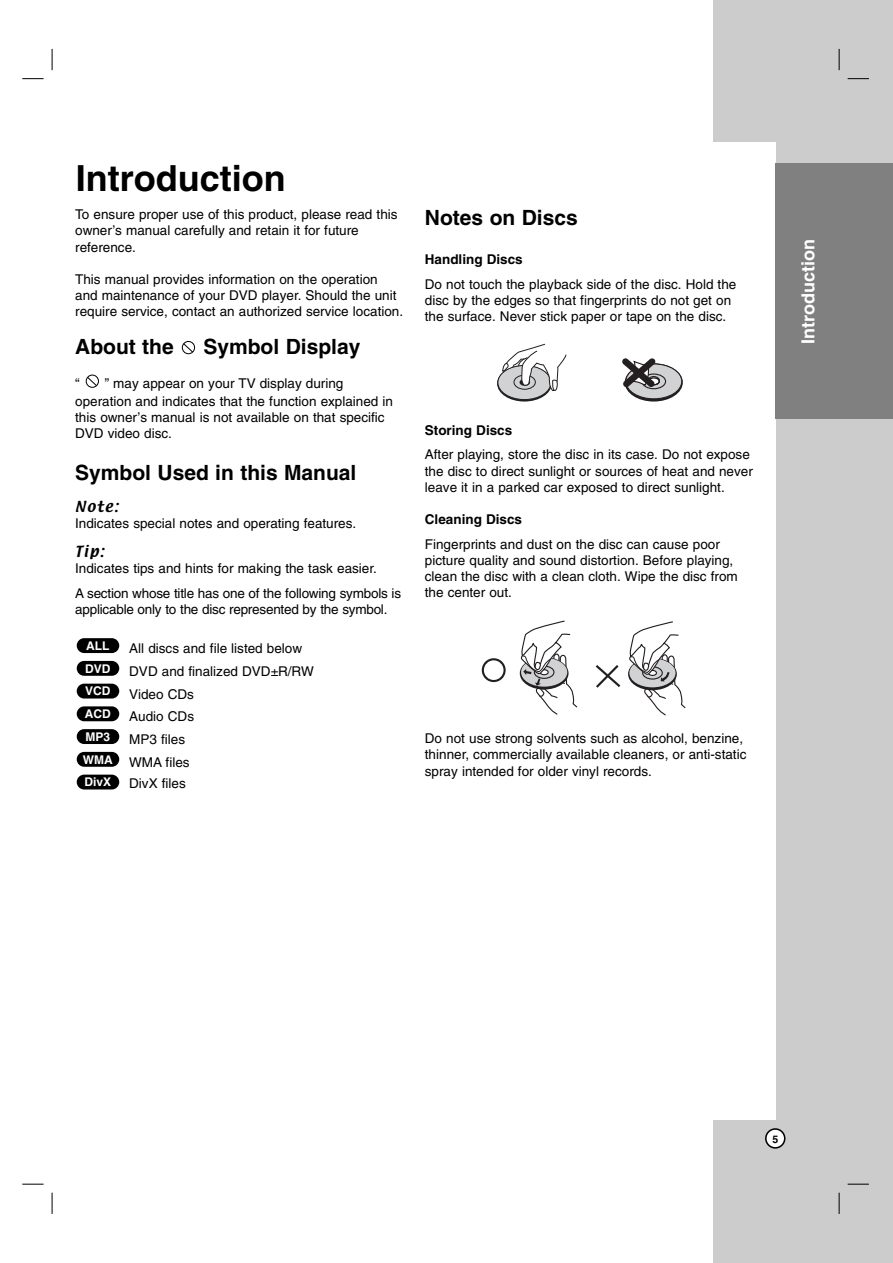
<style>
.page{position:relative;width:893px;height:1263px;background:#fff}
.page>*{position:absolute;margin:0;border:0;box-sizing:border-box;transform-origin:0 0}
.t1{font:700 36px "Helvetica";color:#000}
.t2{font:700 21px "Helvetica";color:#000}
.t3{font:700 18px "Helvetica";color:#fff}
.t4{font:13.5px/16.2px "Helvetica";color:#000}
.t5{font:700 13.5px "Helvetica";color:#000}
.t6{font:13.5px "Textile";letter-spacing:.105em;color:#000}
.t7{font:700 12px "Helvetica";color:#fff}
.t8{font:700 10.5px "Helvetica";color:#000}
</style>
<div class="page">
<div style="left:713px;top:0;width:179px;height:1263px;background:#ccc"></div>
<div style="left:638px;top:142px;width:137px;height:978px;background:#fff"></div>
<svg style="left:52px;top:49px;width:1px;height:21px"></svg>
<svg style="left:838px;top:49px;width:1px;height:21px"></svg>
<svg style="left:52px;top:1193px;width:1px;height:21px"></svg>
<svg style="left:838px;top:1193px;width:1px;height:21px"></svg>
<svg style="left:22px;top:78px;width:22px;height:1px"></svg>
<svg style="left:847px;top:78px;width:21px;height:1px"></svg>
<svg style="left:22px;top:1184px;width:22px;height:1px"></svg>
<svg style="left:847px;top:1184px;width:21px;height:1px"></svg>
<svg style="left:765px;top:1128px;width:20px;height:21px"></svg>
<div style="left:77px;top:775px;width:42px;height:15px;background:#000;border-radius:7px"></div>
<div style="left:77px;top:752px;width:42px;height:15px;background:#000;border-radius:7px"></div>
<div style="left:77px;top:729px;width:42px;height:15px;background:#000;border-radius:7px"></div>
<div style="left:77px;top:706px;width:42px;height:15px;background:#000;border-radius:7px"></div>
<div style="left:77px;top:684px;width:42px;height:15px;background:#000;border-radius:7px"></div>
<div style="left:77px;top:661px;width:42px;height:15px;background:#000;border-radius:7px"></div>
<div style="left:77px;top:638px;width:42px;height:15px;background:#000;border-radius:7px"></div>
<svg style="left:86px;top:375px;width:13px;height:12px"></svg>
<svg style="left:87px;top:377px;width:10px;height:9px"></svg>
<svg style="left:182px;top:341px;width:13px;height:13px"></svg>
<svg style="left:183px;top:343px;width:10px;height:10px"></svg>
<svg style="left:497px;top:366px;width:54px;height:36px"></svg>
<svg style="left:498px;top:366px;width:53px;height:34px"></svg>
<div style="left:497px;top:365px;width:54px;height:35px;border:1px solid #231f20;border-radius:50%"></div>
<svg style="left:502px;top:344px;width:64px;height:48px"></svg>
<svg style="left:624px;top:363px;width:58px;height:39px"></svg>
<div style="left:626px;top:364px;width:55px;height:35px;background:#d1d2d4;border-radius:50%"></div>
<div style="left:625px;top:364px;width:57px;height:35px;border:1px solid #231f20;border-radius:50%"></div>
<div style="left:641px;top:374px;width:25px;height:15px;border:1px solid #231f20;border-radius:50%"></div>
<svg style="left:622px;top:358px;width:38px;height:32px"></svg>
<svg style="left:520px;top:621px;width:58px;height:94px"></svg>
<svg style="left:482px;top:658px;width:23px;height:24px"></svg>
<svg style="left:595px;top:665px;width:25px;height:23px"></svg>
<svg style="left:628px;top:621px;width:57px;height:94px"></svg>
<div style="left:775px;top:164px;width:117px;height:255px;background:#808080"></div>
<h1 class="t1" style="left:76px;top:166px;width:211px">Introduction</h1>
<p class="t4" style="left:75px;top:208px;width:324px">To ensure proper use of this product, please read this owner’s manual carefully and retain it for future reference.</p>
<p class="t4" style="left:75px;top:272px;width:329px">This manual provides information on the operation and maintenance of your DVD player. Should the unit require service, contact an authorized service location.</p>
<h2 class="t2" style="left:75px;top:339px;width:100px">About the</h2>
<h2 class="t2" style="left:203px;top:339px;width:158px">Symbol Display</h2>
<p class="t4" style="left:75px;top:376px;width:6px">“</p>
<p class="t4" style="left:75px;top:375px;width:319px;line-height:18.1px;text-indent:29px">” may appear on your TV display during operation and indicates that the function explained in</p>
<p class="t4" style="left:75px;top:411px;width:311px">this owner’s manual is not available on that specific<br>DVD video disc.</p>
<h2 class="t2" style="left:75px;top:465px;width:283px">Symbol Used in this Manual</h2>
<p class="t6" style="left:75px;top:500px;width:44px">Note:</p>
<p class="t4" style="left:75px;top:517px;width:282px">Indicates special notes and operating features.</p>
<p class="t6" style="left:75px;top:545px;width:30px">Tip:</p>
<p class="t4" style="left:75px;top:557px;width:327px;line-height:24.8px">Indicates tips and hints for making the task easier.<br>A section whose title has one of the following symbols is</p>
<p class="t4" style="left:75px;top:603px;width:314px">applicable only to the disc represented by the symbol.</p>
<p class="t4" style="left:129px;top:638px;width:186px;line-height:22.8px">All discs and file listed below<br>DVD and finalized DVD±R/RW<br>Video CDs<br>Audio CDs<br>MP3 files<br>WMA files</p>
<p class="t4" style="left:129px;top:776px;width:58px">DivX files</p>
<p class="t7" style="left:86px;top:641px;width:25px">ALL</p>
<p class="t7" style="left:85px;top:664px;width:27px">DVD</p>
<p class="t7" style="left:85px;top:687px;width:27px">VCD</p>
<p class="t7" style="left:85px;top:710px;width:27px">ACD</p>
<p class="t7" style="left:86px;top:732px;width:26px">MP3</p>
<p class="t7" style="left:83px;top:756px;width:31px">WMA</p>
<p class="t7" style="left:85px;top:778px;width:28px">DivX</p>
<h2 class="t2" style="left:425px;top:210px;width:154px">Notes on Discs</h2>
<p class="t5" style="left:425px;top:254px;width:99px">Handling Discs</p>
<p class="t4" style="left:425px;top:277px;width:313px">Do not touch the playback side of the disc. Hold the disc by the edges so that fingerprints do not get on the surface. Never stick paper or tape on the disc.</p>
<p class="t5" style="left:425px;top:425px;width:89px">Storing Discs</p>
<p class="t4" style="left:425px;top:448px;width:329px">After playing, store the disc in its case. Do not expose the disc to direct sunlight or sources of heat and never leave it in a parked car exposed to direct sunlight.</p>
<p class="t5" style="left:425px;top:514px;width:99px">Cleaning Discs</p>
<p class="t4" style="left:425px;top:537px;width:314px">Fingerprints and dust on the disc can cause poor picture quality and sound distortion. Before playing, clean the disc with a clean cloth. Wipe the disc from the center out.</p>
<p class="t4" style="left:425px;top:732px;width:323px">Do not use strong solvents such as alcohol, benzine, thinner, commercially available cleaners, or anti-static spray intended for older vinyl records.</p>
<h3 class="t3" style="left:801px;top:344px;width:106px;rotate:-90deg">Introduction</h3>
<p class="t8" style="left:772px;top:1135px;width:7px">5</p>
</div>
